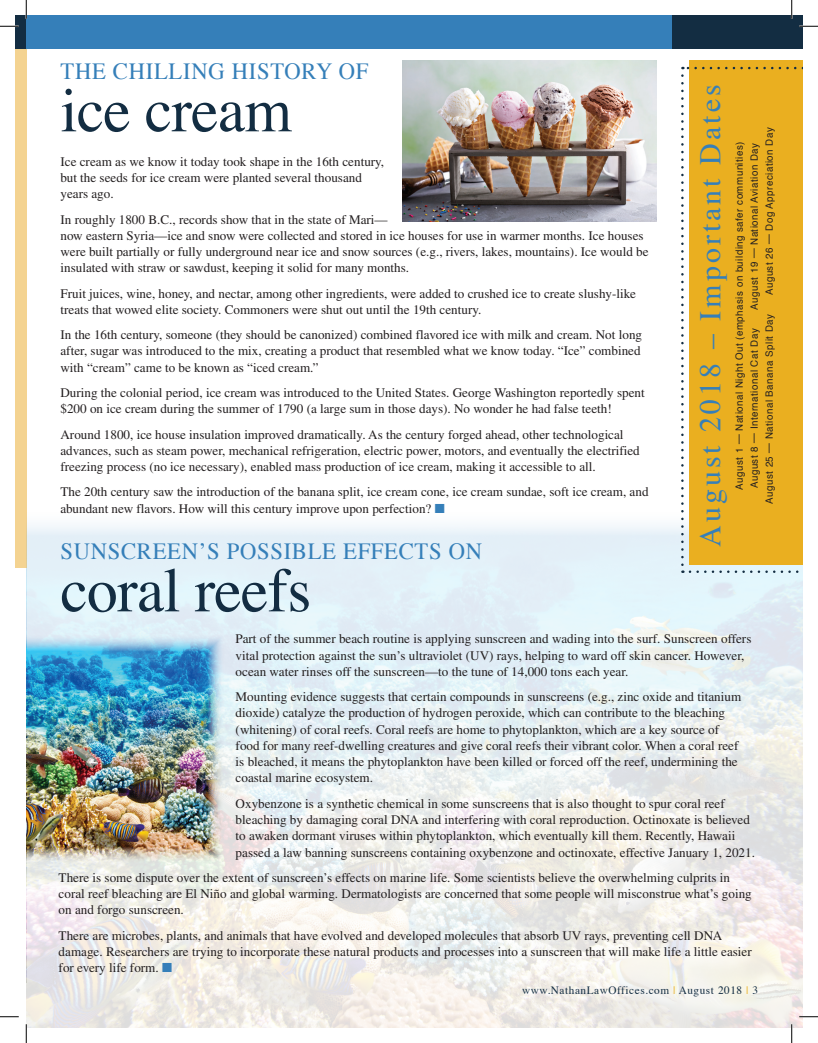
<style>
.page{position:relative;width:818px;height:1043px;background:#fff}
.page>*{position:absolute;margin:0;border:0;box-sizing:border-box;transform-origin:0 0}
.t1{font:62.5px "Times";letter-spacing:-.01em;color:#132d42}
.t2{font:30px "Times";letter-spacing:.1em;color:#357fb9}
.t3{font:23.12px "Times";letter-spacing:.03em;color:#357fb9}
.t4{font:13.12px/16.2px "Times LT Std";color:#231f20}
.t5{font:11.25px "Times";letter-spacing:.05em;color:#132d42}
.t6{font:10px/15px "Helvetica";letter-spacing:.05em;color:#231f20}
.s1{color:#357fb9}
.s2{color:#eaaf20}
</style>
<div class="page">
<div style="left:15px;top:19px;width:11px;height:548px;background:#f4d391"></div>
<div style="left:15px;top:15px;width:11px;height:34px;background:#132d42"></div>
<img style="left:26px;top:508px;width:776px;height:520px">
<div style="left:689px;top:61px;width:113px;height:504px;background:#eaaf20"></div>
<svg style="left:690px;top:570px;width:112px;height:3px"></svg>
<svg style="left:681px;top:76px;width:2px;height:497px"></svg>
<svg style="left:682px;top:67px;width:120px;height:2px"></svg>
<div style="left:26px;top:15px;width:646px;height:34px;background:#357fb9"></div>
<div style="left:672px;top:15px;width:130px;height:34px;background:#132d42"></div>
<img style="left:402px;top:61px;width:254px;height:160px">
<svg style="left:0;top:25px;width:19px;height:2px"></svg>
<svg style="left:799px;top:25px;width:19px;height:2px"></svg>
<svg style="left:0;top:1016px;width:19px;height:1px"></svg>
<svg style="left:799px;top:1015px;width:19px;height:2px"></svg>
<svg style="left:25px;top:0;width:2px;height:19px"></svg>
<svg style="left:25px;top:1024px;width:2px;height:18px"></svg>
<svg style="left:790px;top:0;width:2px;height:19px"></svg>
<svg style="left:790px;top:1024px;width:2px;height:18px"></svg>
<h3 class="t3" style="left:60px;top:49px;width:309px">THE CHILLING HISTORY OF</h3>
<h1 class="t1" style="left:60px;top:52px;width:233px">ice cream</h1>
<p class="t4" style="left:60px;top:153px;width:325px">Ice cream as we know it today took shape in the 16th century, but the seeds for ice cream were planted several thousand years ago.</p>
<p class="t4" style="left:60px;top:211px;width:589px">In roughly 1800 B.C., records show that in the state of Mari—<br>now eastern Syria—ice and snow were collected and stored in ice houses for use in warmer months. Ice houses were built partially or fully underground near ice and snow sources (e.g., rivers, lakes, mountains). Ice would be insulated with straw or sawdust, keeping it solid for many months.</p>
<p class="t4" style="left:60px;top:285px;width:577px">Fruit juices, wine, honey, and nectar, among other ingredients, were added to crushed ice to create slushy-like treats that wowed elite society. Commoners were shut out until the 19th century.</p>
<p class="t4" style="left:60px;top:326px;width:583px;text-align:justify">In the 16th century, someone (they should be canonized) combined flavored ice with milk and cream. Not long after, sugar was introduced to the mix, creating a product that resembled what we know today. “Ice” combined with “cream” came to be known as “iced cream.”</p>
<p class="t4" style="left:60px;top:384px;width:585px">During the colonial period, ice cream was introduced to the United States. George Washington reportedly spent $200 on ice cream during the summer of 1790 (a large sum in those days). No wonder he had false teeth!</p>
<p class="t4" style="left:60px;top:426px;width:580px">Around 1800, ice house insulation improved dramatically. As the century forged ahead, other technological advances, such as steam power, mechanical refrigeration, electric power, motors, and eventually the electrified freezing process (no ice necessary), enabled mass production of ice cream, making it accessible to all.</p>
<p class="t4" style="left:60px;top:483px;width:589px">The 20th century saw the introduction of the banana split, ice cream cone, ice cream sundae, soft ice cream, and abundant new flavors. How will this century improve upon perfection? <span class="s1">■</span></p>
<h3 class="t3" style="left:60px;top:529px;width:423px">SUNSCREEN’S POSSIBLE EFFECTS ON</h3>
<h1 class="t1" style="left:60px;top:532px;width:252px">coral reefs</h1>
<h2 class="t2" style="left:682px;top:547px;width:464px;rotate:-90deg">August 2018 – Important Dates</h2>
<p class="t6" style="left:762px;top:295px;width:169px;rotate:-90deg">August 26 ─ Dog Appreciation Day</p>
<p class="t6" style="left:732px;top:489px;width:349px;rotate:-90deg">August 1 ─ National Night Out (emphasis on building safer communities)<br>August 8 ─ International Cat Day</p>
<p class="t6" style="left:747px;top:309px;width:168px;rotate:-90deg">August 19 ─ National Aviation Day</p>
<p class="t6" style="left:762px;top:504px;width:191px;rotate:-90deg">August 25 ─ National Banana Split Day</p>
<p class="t4" style="left:235px;top:631px;width:517px">Part of the summer beach routine is applying sunscreen and wading into the surf. Sunscreen offers vital protection against the sun’s ultraviolet (UV) rays, helping to ward off skin cancer. However, ocean water rinses off the sunscreen—to the tune of 14,000 tons each year.</p>
<p class="t4" style="left:235px;top:688px;width:507px">Mounting evidence suggests that certain compounds in sunscreens (e.g., zinc oxide and titanium dioxide) catalyze the production of hydrogen peroxide, which can contribute to the bleaching (whitening) of coral reefs. Coral reefs are home to phytoplankton, which are a key source of food for many reef-dwelling creatures and give coral reefs their vibrant color. When a coral reef is bleached, it means the phytoplankton have been killed or forced off the reef, undermining the coastal marine ecosystem.</p>
<p class="t4" style="left:235px;top:795px;width:521px">Oxybenzone is a synthetic chemical in some sunscreens that is also thought to spur coral reef bleaching by damaging coral DNA and interfering with coral reproduction. Octinoxate is believed to awaken dormant viruses within phytoplankton, which eventually kill them. Recently, Hawaii passed a law banning sunscreens containing oxybenzone and octinoxate, effective January 1, 2021.</p>
<p class="t4" style="left:59px;top:869px;width:694px">There is some dispute over the extent of sunscreen’s effects on marine life. Some scientists believe the overwhelming culprits in coral reef bleaching are El Niño and global warming. Dermatologists are concerned that some people will misconstrue what’s going on and forgo sunscreen.</p>
<p class="t4" style="left:59px;top:927px;width:694px">There are microbes, plants, and animals that have evolved and developed molecules that absorb UV rays, preventing cell DNA damage. Researchers are trying to incorporate these natural products and processes into a sunscreen that will make life a little easier for every life form. <span class="s1">■</span></p>
<p class="t5" style="left:522px;top:980px;width:237px">www.NathanLawOffices.com <span class="s2">|</span> August 2018 <span class="s2">|</span> 3</p>
</div>
